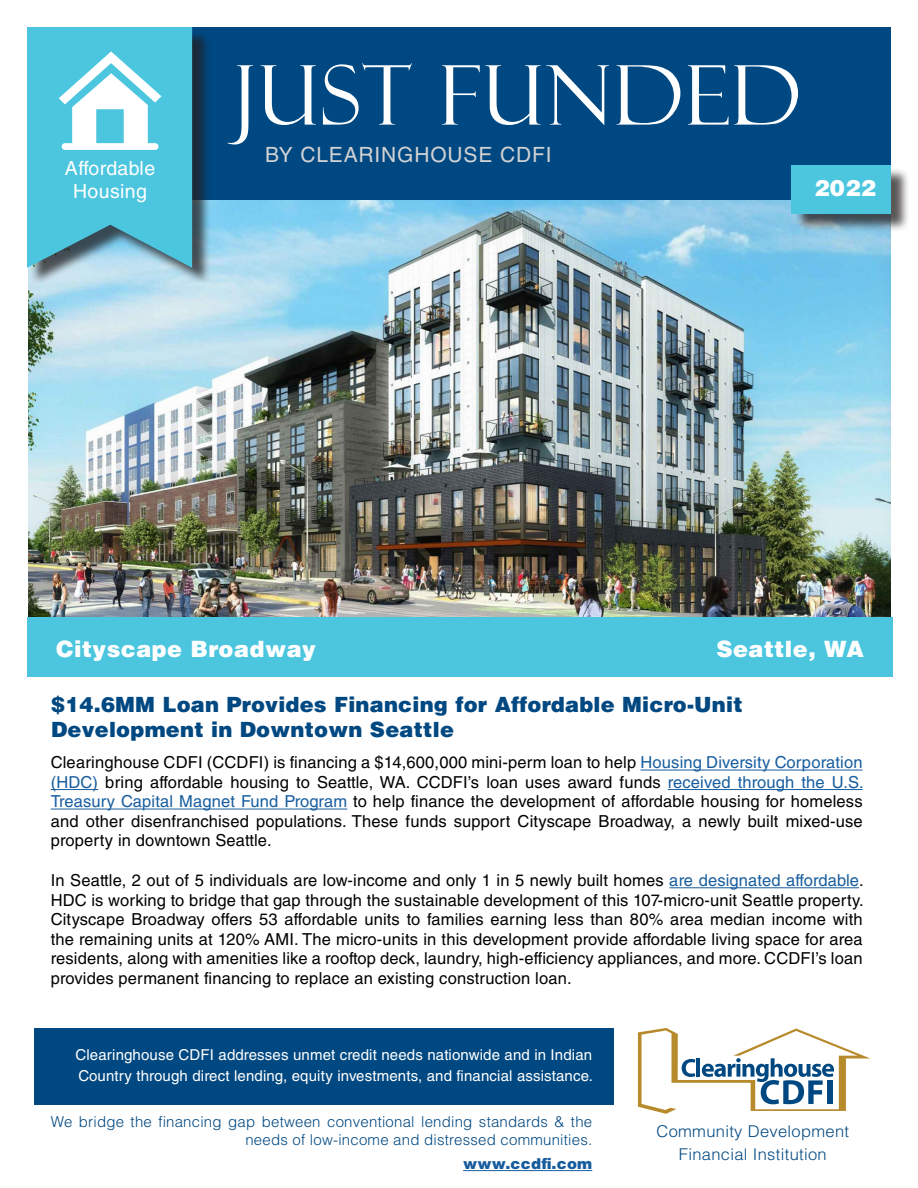
<style>
.page{position:relative;width:918px;height:1188px;background:#fff}
.page>*{position:absolute;margin:0;border:0;box-sizing:border-box;transform-origin:0 0}
.t1{font:82.5px "Felix Titling";letter-spacing:.02em;color:#fff}
.t2{font:900 22.5px "Helvetica LT Std";letter-spacing:.02em;color:#fff}
.t3{font:900 21px/25.2px "Helvetica LT Std";letter-spacing:.01em;color:#004881}
.t4{font:21px "Helvetica LT Std";letter-spacing:.04em;color:#d1d2d4}
.t5{font:19.5px "Helvetica LT Std";letter-spacing:.02em;color:#fff}
.t6{font:16.5px/19.5px "Helvetica LT Std";letter-spacing:.01em;color:#000001;text-align:justify}
.t7{font:300 16.2px/22.5px "Helvetica LT Std";letter-spacing:.02em;color:#004881;text-align:center}
.t8{font:15px/21px "Helvetica LT Std";letter-spacing:.01em;color:#fff}
.t9{font:300 15px/18px "Helvetica LT Std";letter-spacing:.015em;color:#004881;text-align:right}
.t10{font:900 15px "Helvetica LT Std";letter-spacing:.015em;color:#175d9e}
.s1{color:#175d9e}
</style>
<div class="page">
<img style="left:28px;top:200px;width:863px;height:418px">
<div style="left:35px;top:28px;width:856px;height:172px;background:#004881"></div>
<div style="left:29px;top:29px;width:182px;height:256px;background:#231f20;opacity:.75"></div>
<div style="left:27px;top:618px;width:865px;height:59px;background:#4cc6df"></div>
<svg style="left:27px;top:27px;width:165px;height:241px;background:#66c9de"></svg>
<hr style="left:641px;top:770px;width:222px;height:1px;background:#175d9e">
<hr style="left:51px;top:789px;width:47px;height:1px;background:#175d9e">
<hr style="left:668px;top:789px;width:195px;height:1px;background:#175d9e">
<hr style="left:51px;top:809px;width:296px;height:1px;background:#175d9e">
<hr style="left:669px;top:887px;width:190px;height:1px;background:#175d9e">
<div style="left:794px;top:167px;width:116px;height:65px;background:#231f20;opacity:.75"></div>
<div style="left:792px;top:165px;width:99px;height:48px;background:#4cc6df"></div>
<hr style="left:463px;top:1170px;width:129px;height:1px;background:#175d9e">
<div style="left:35px;top:1028px;width:579px;height:77px;background:#004881"></div>
<svg style="left:638px;top:1028px;width:232px;height:86px"></svg>
<p class="t5" style="left:65px;top:157px;width:92px">Affordable</p>
<p class="t5" style="left:73px;top:180px;width:75px">Housing</p>
<p class="t1" style="left:234px;top:48px;width:568px">JUST FUNDED</p>
<p class="t4" style="left:265px;top:142px;width:288px">BY CLEARINGHOUSE CDFI</p>
<p class="t2" style="left:815px;top:173px;width:63px">2022</p>
<p class="t2" style="left:56px;top:634px;width:261px">Cityscape Broadway</p>
<p class="t2" style="left:716px;top:634px;width:149px">Seattle, WA</p>
<p class="t3" style="left:51px;top:691px;width:693px">$14.6MM Loan Provides Financing for Affordable Micro-Unit<br>Development in Downtown Seattle</p>
<p class="t6" style="left:51px;top:753px;width:814px">Clearinghouse CDFI (CCDFI) is financing a $14,600,000 mini-perm loan to help <span class="s1">Housing Diversity Corporation (HDC)</span> bring affordable housing to Seattle, WA. CCDFI’s loan uses award funds <span class="s1">received through the U.S.<br>Treasury Capital Magnet Fund Program</span> to help finance the development of affordable housing for homeless and other disenfranchised populations. These funds support Cityscape Broadway, a newly built mixed-use property in downtown Seattle.</p>
<p class="t6" style="left:51px;top:871px;width:814px">In Seattle, 2 out of 5 individuals are low-income and only 1 in 5 newly built homes <span class="s1">are designated affordable</span>.<br>HDC is working to bridge that gap through the sustainable development of this 107-micro-unit Seattle property.<br>Cityscape Broadway offers 53 affordable units to families earning less than 80% area median income with the remaining units at 120% AMI. The micro-units in this development provide affordable living space for area residents, along with amenities like a rooftop deck, laundry, high-efficiency appliances, and more. CCDFI’s loan provides permanent financing to replace an existing construction loan.</p>
<p class="t8" style="left:75px;top:1044px;width:519px">Clearinghouse CDFI addresses unmet credit needs nationwide and in Indian<br>Country through direct lending, equity investments, and financial assistance.</p>
<p class="t9" style="left:51px;top:1113px;width:543px">We bridge the financing gap between conventional lending standards &amp; the needs of low-income and distressed communities.</p>
<p class="t10" style="left:463px;top:1154px;width:131px">www.ccdfi.com</p>
<p class="t7" style="left:657px;top:1120px;width:194px">Community Development<br>Financial Institution</p>
</div>
